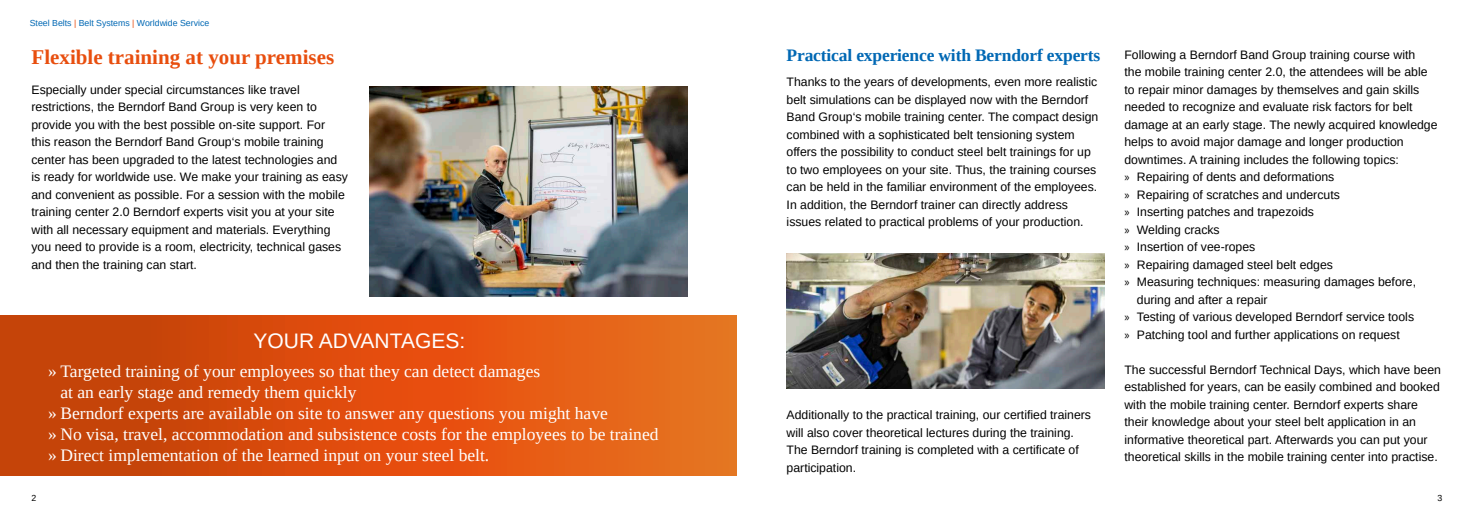
<style>
.page{position:relative;width:1474px;height:521px;background:#fff}
.page>*{position:absolute;margin:0;border:0;box-sizing:border-box;transform-origin:0 0}
.DE_Überschrift{font:700 21px "Liberation Serif";color:#e84e0e}
.DE_Highlights{font:21px "Liberation Sans";color:#fff}
.t1{font:17.5px/21px "Liberation Serif";color:#fff}
.DE_Zwischenüberschri{font:700 17.5px "Liberation Serif";letter-spacing:-.01em;color:#0068b4}
.DE_Lauftext{font:12.25px/17.5px "Liberation Sans";color:#000}
.t2{font:8.75px "Liberation Sans";color:#0068b4}
.t3{font:8.75px "Liberation Sans";color:#000}
.s1{color:#e84e0e}
.s2{font-family:"Myriad Pro"}
</style>
<div class="page">
<div style="left:0;top:316px;width:737px;height:160px;background:linear-gradient(to right,#c53a04,#f16c1d)"></div>
<img style="left:369px;top:86px;width:318px;height:210px">
<img style="left:786px;top:254px;width:318px;height:135px">
<p class="t2" style="left:30px;top:17px;width:181px">Steel Belts <span class="s1">|</span> Belt Systems <span class="s1">|</span> Worldwide Service</p>
<p class="DE_Überschrift" style="left:32px;top:43px;width:304px">Flexible training at your premises</p>
<p class="DE_Lauftext" style="left:32px;top:81px;width:318px">Especially under special circumstances like travel restrictions, the Berndorf Band Group is very keen to provide you with the best possible on-site support. For<br>this reason the Berndorf Band Group‘s mobile training center has been upgraded to the latest technologies and is ready for worldwide use. We make your training as easy and convenient as possible. For a session with the mobile training center 2.0 Berndorf experts visit you at your site with all necessary equipment and materials. Everything you need to provide is a room, electricity, technical gases and then the training can start.</p>
<p class="DE_Highlights" style="left:253px;top:328px;width:213px">YOUR ADVANTAGES:</p>
<p class="t1" style="left:60px;top:360px;width:481px;text-indent:-12px">» Targeted training of your employees so that they can detect damages at an early stage and remedy them quickly</p>
<p class="t1" style="left:48px;top:402px;width:561px">» Berndorf experts are available on site to answer any questions you might have</p>
<p class="t1" style="left:48px;top:423px;width:612px">» No visa, travel, accommodation and subsistence costs for the employees to be trained</p>
<p class="t1" style="left:48px;top:444px;width:443px">» Direct implementation of the learned input on your steel belt.</p>
<p class="DE_Zwischenüberschri" style="left:786px;top:44px;width:315px">Practical experience with Berndorf experts</p>
<p class="DE_Lauftext" style="left:786px;top:74px;width:313px">Thanks to the years of developments, even more realistic belt simulations can be displayed now with the Berndorf Band Group‘s mobile training center. The compact design combined with a sophisticated belt tensioning system offers the possibility to conduct steel belt trainings for up to two employees on your site. Thus, the training courses can be held in the familiar environment of the employees.<br>In addition, the Berndorf trainer can directly address issues related to practical problems of your production.</p>
<p class="DE_Lauftext" style="left:786px;top:406px;width:306px">Additionally to the practical training, our certified trainers will also cover theoretical lectures during the training.<br>The Berndorf training is completed with a certificate of participation.</p>
<p class="DE_Lauftext" style="left:1124px;top:46px;width:314px">Following a Berndorf Band Group training course with<br>the mobile training center 2.0, the attendees will be able to repair minor damages by themselves and gain skills needed to recognize and evaluate risk factors for belt damage at an early stage. The newly acquired knowledge helps to avoid major damage and longer production downtimes. A training includes the following topics:</p>
<p class="DE_Lauftext" style="left:1124px;top:168px;width:211px"><span class="s2">»</span> Repairing of dents and deformations</p>
<p class="DE_Lauftext" style="left:1124px;top:186px;width:217px"><span class="s2">»</span> Repairing of scratches and undercuts</p>
<p class="DE_Lauftext" style="left:1124px;top:203px;width:191px"><span class="s2">»</span> Inserting patches and trapezoids</p>
<p class="DE_Lauftext" style="left:1124px;top:221px;width:97px"><span class="s2">»</span> Welding cracks</p>
<p class="DE_Lauftext" style="left:1124px;top:238px;width:132px"><span class="s2">»</span> Insertion of vee-ropes</p>
<p class="DE_Lauftext" style="left:1124px;top:256px;width:210px"><span class="s2">»</span> Repairing damaged steel belt edges</p>
<p class="DE_Lauftext" style="left:1136px;top:273px;width:281px;text-indent:-12px"><span class="s2">»</span> Measuring techniques: measuring damages before, during and after a repair</p>
<p class="DE_Lauftext" style="left:1124px;top:308px;width:291px"><span class="s2">»</span> Testing of various developed Berndorf service tools</p>
<p class="DE_Lauftext" style="left:1124px;top:326px;width:277px"><span class="s2">»</span> Patching tool and further applications on request</p>
<p class="DE_Lauftext" style="left:1124px;top:361px;width:318px">The successful Berndorf Technical Days, which have been established for years, can be easily combined and booked with the mobile training center. Berndorf experts share their knowledge about your steel belt application in an informative theoretical part. Afterwards you can put your theoretical skills in the mobile training center into practise.</p>
<p class="t3" style="left:32px;top:492px;width:6px">2</p>
<p class="t3" style="left:1437px;top:492px;width:6px">3</p>
</div>
